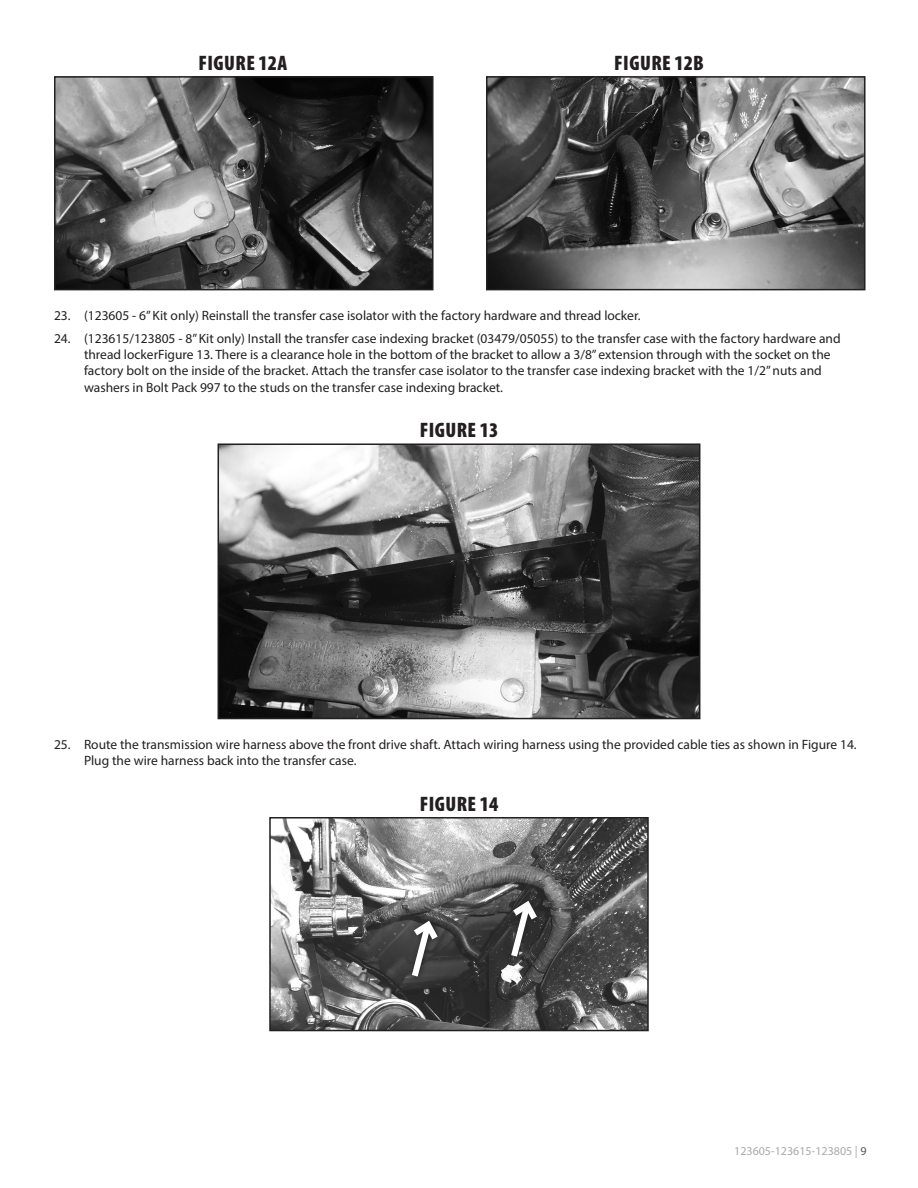
<style>
.page{position:relative;width:918px;height:1188px;background:#fff}
.page>*{position:absolute;margin:0;border:0;box-sizing:border-box;transform-origin:0 0}
.Photo-Caption{font:900 condensed 21px "Myriad Pro";letter-spacing:.02em;color:#231f20}
.t1{font:13.5px/16.2px "Myriad Pro";color:#231f20}
.t2{font:12px "Myriad Pro";color:#a8a9ad}
.s1{color:#57585a}
</style>
<div class="page">
<img style="left:57px;top:79px;width:374px;height:208px">
<div style="left:54px;top:76px;width:380px;height:214px;border:2px solid #231f20"></div>
<img style="left:489px;top:79px;width:374px;height:208px">
<div style="left:486px;top:76px;width:380px;height:214px;border:2px solid #231f20"></div>
<img style="left:221px;top:446px;width:476px;height:270px">
<div style="left:218px;top:443px;width:482px;height:276px;border:2px solid #231f20"></div>
<img style="left:272px;top:820px;width:374px;height:208px">
<div style="left:269px;top:817px;width:380px;height:214px;border:2px solid #231f20"></div>
<svg style="left:443px;top:916px;width:1px;height:67px"></svg>
<svg style="left:407px;top:916px;width:36px;height:67px"></svg>
<svg style="left:506px;top:896px;width:37px;height:67px"></svg>
<svg style="left:507px;top:897px;width:35px;height:66px"></svg>
<p class="Photo-Caption" style="left:198px;top:49px;width:90px">FIGURE 12A</p>
<p class="Photo-Caption" style="left:614px;top:49px;width:91px">FIGURE 12B</p>
<p class="t1" style="left:54px;top:307px;width:588px">23. (123605 - 6” Kit only) Reinstall the transfer case isolator with the factory hardware and thread locker.</p>
<p class="t1" style="left:84px;top:330px;width:758px;text-indent:-30px">24. (123615/123805 - 8” Kit only) Install the transfer case indexing bracket (03479/05055) to the transfer case with the factory hardware and thread lockerFigure 13. There is a clearance hole in the bottom of the bracket to allow a 3/8” extension through with the socket on the factory bolt on the inside of the bracket. Attach the transfer case isolator to the transfer case indexing bracket with the 1/2” nuts and washers in Bolt Pack 997 to the studs on the transfer case indexing bracket.</p>
<p class="Photo-Caption" style="left:420px;top:417px;width:80px">FIGURE 13</p>
<p class="t1" style="left:84px;top:736px;width:774px;text-indent:-30px">25. Route the transmission wire harness above the front drive shaft. Attach wiring harness using the provided cable ties as shown in Figure 14.<br>Plug the wire harness back into the transfer case.</p>
<p class="Photo-Caption" style="left:420px;top:790px;width:80px">FIGURE 14</p>
<p class="t2" style="left:734px;top:1143px;width:134px">123605-123615-123805 | <span class="s1">9</span></p>
</div>
